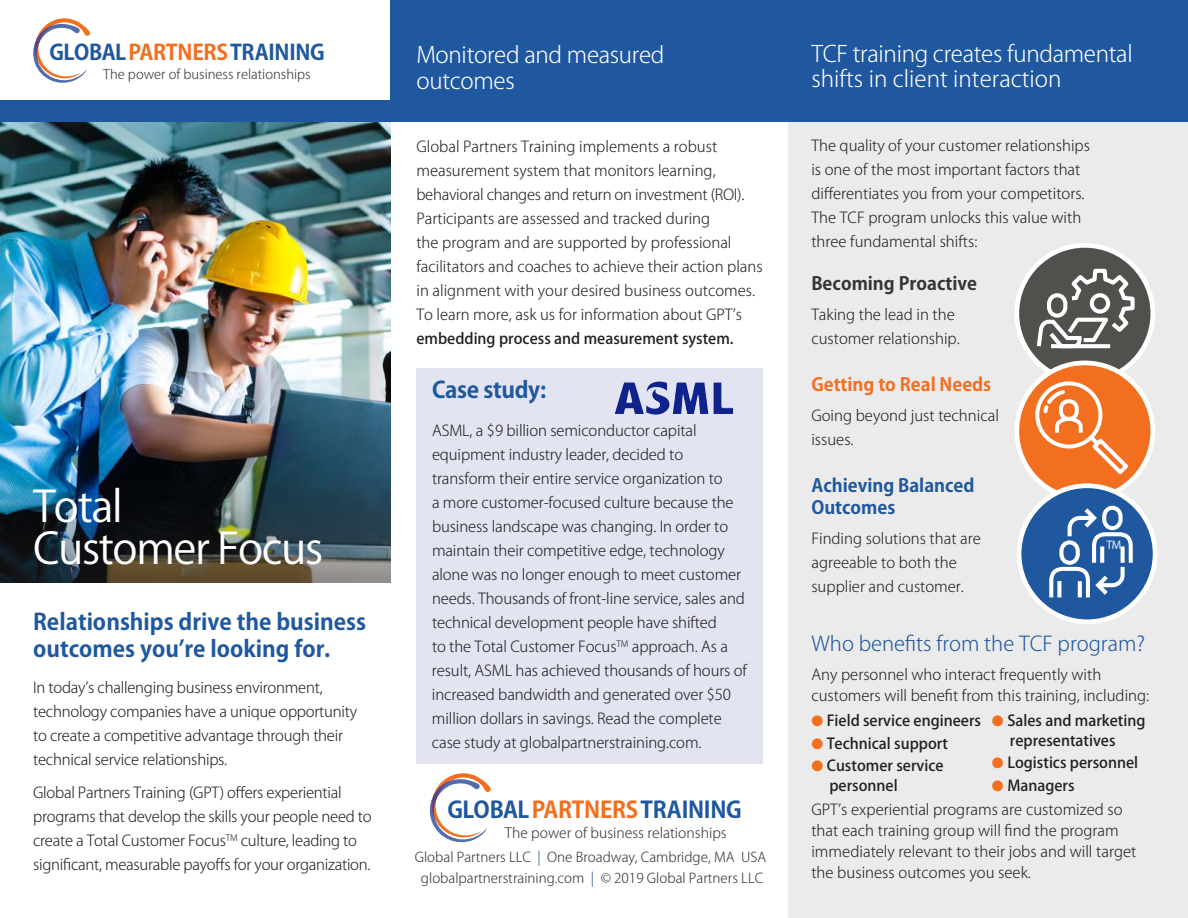
<style>
.page{position:relative;width:1188px;height:918px;background:#fff}
.page>*{position:absolute;margin:0;border:0;box-sizing:border-box;transform-origin:0 0}
.t1{font:42.75px/42.3px "Koz Go Pro";letter-spacing:-.03em;color:#fff}
.t2{font:700 22.65px "Koz Go Pro";letter-spacing:-.015em;color:#1f589f}
.t3{font:300 22.5px/25.5px "Koz Go Pro";letter-spacing:-.015em;color:#fff}
.t4{font:700 22.5px/27px "Koz Go Pro";color:#1f589f}
.t5{font:700 21.3px "Koz Go Pro";letter-spacing:-.015em;color:#1f589f}
.t6{font:300 20.25px "Koz Go Pro";color:#1f589f}
.t7{font:700 18px/22.5px "Koz Go Pro";color:#1f589f}
.t8{font:700 18px "Koz Go Pro";color:#f36f20}
.t9{font:700 18px "Koz Go Pro";color:#333634}
.t10{font:300 15px/24px "Koz Go Pro";letter-spacing:-.01em;color:#221f1f}
.t11{font:500 15px/19.5px "Koz Go Pro";color:#221f1f}
.t12{font:300 13.95px "Koz Go Pro";color:#333634}
.t13{font:300 13.5px/21px "Koz Go Pro";color:#333634;text-align:center}
.t14{font:300 13.05px "Koz Go Pro";color:#333634}
.t15{font:10.95px "Koz Go Pro";color:#fff}
.s1{color:#f36f20}
.s2{color:#1f589f}
</style>
<div class="page">
<div style="left:416px;top:368px;width:347px;height:396px;background:#e2e4f1"></div>
<div style="left:788px;top:109px;width:400px;height:809px;background:#ecebeb"></div>
<img style="left:0;top:122px;width:391px;height:461px">
<svg style="left:33px;top:18px;width:57px;height:65px"></svg>
<div style="left:0;top:100px;width:1188px;height:21px;background:#1f589f"></div>
<img style="left:0;top:470px;width:390px;height:113px">
<div style="left:391px;top:0;width:797px;height:119px;background:#1f589f"></div>
<svg style="left:1017px;top:245px;width:136px;height:136px;background:#666664"></svg>
<div style="left:1014px;top:243px;width:141px;height:141px;border:5px solid #fff;border-radius:50%"></div>
<svg style="left:1035px;top:267px;width:102px;height:83px;background:#7b7b79"></svg>
<svg style="left:1017px;top:363px;width:136px;height:136px;background:#f48440"></svg>
<div style="left:1014px;top:361px;width:141px;height:140px;border:5px solid #fff;border-radius:50%"></div>
<svg style="left:1033px;top:379px;width:99px;height:99px;background:#f58847"></svg>
<div style="left:1019px;top:486px;width:136px;height:136px;background:#1f589f;border-radius:50%"></div>
<div style="left:1017px;top:483px;width:140px;height:141px;border:5px solid #fff;border-radius:50%"></div>
<svg style="left:1049px;top:504px;width:86px;height:98px"></svg>
<svg style="left:429px;top:773px;width:62px;height:70px"></svg>
<img style="left:615px;top:381px;width:52px;height:33px">
<h3 class="t5" style="left:50px;top:38px;width:277px">GLOBAL <span class="s1">PARTNERS</span> TRAINING</h3>
<p class="t14" style="left:103px;top:66px;width:209px">The power of business relationships</p>
<h1 class="t1" style="left:33px;top:486px;width:291px">Total<br>Customer Focus</h1>
<h3 class="t4" style="left:33px;top:610px;width:335px">Relationships drive the business outcomes you’re looking for.</h3>
<p class="t10" style="left:33px;top:676px;width:326px">In today’s challenging business environment, technology companies have a unique opportunity to create a competitive advantage through their technical service relationships.</p>
<p class="t10" style="left:33px;top:781px;width:340px">Global Partners Training (GPT) offers experiential programs that develop the skills your people need to create a Total Customer Focus<sup>TM</sup> culture, leading to significant, measurable payoffs for your organization.</p>
<h3 class="t3" style="left:416px;top:42px;width:250px">Monitored and measured outcomes</h3>
<p class="t10" style="left:416px;top:135px;width:348px">Global Partners Training implements a robust measurement system that monitors learning, behavioral changes and return on investment (ROI).<br>Participants are assessed and tracked during<br>the program and are supported by professional facilitators and coaches to achieve their action plans in alignment with your desired business outcomes.<br>To learn more, ask us for information about GPT’s</p>
<p class="t11" style="left:416px;top:330px;width:319px">embedding process and measurement system.</p>
<h3 class="t4" style="left:432px;top:378px;width:116px">Case study:</h3>
<p class="t10" style="left:432px;top:418px;width:317px">ASML, a $9 billion semiconductor capital equipment industry leader, decided to transform their entire service organization to<br>a more customer-focused culture because the business landscape was changing. In order to maintain their competitive edge, technology alone was no longer enough to meet customer needs. Thousands of front-line service, sales and technical development people have shifted<br>to the Total Customer Focus<sup>TM</sup> approach. As a result, ASML has achieved thousands of hours of increased bandwidth and generated over $50 million dollars in savings. Read the complete case study at globalpartnerstraining.com.</p>
<h2 class="t2" style="left:447px;top:795px;width:296px">GLOBAL <span class="s1">PARTNERS</span> TRAINING</h2>
<p class="t12" style="left:505px;top:824px;width:223px">The power of business relationships</p>
<p class="t13" style="left:415px;top:847px;width:353px">Global Partners LLC <span class="s2">|</span> One Broadway, Cambridge, MA USA globalpartnerstraining.com <span class="s2">|</span> © 2019 Global Partners LLC</p>
<h3 class="t3" style="left:811px;top:41px;width:323px">TCF training creates fundamental shifts in client interaction</h3>
<p class="t10" style="left:811px;top:134px;width:280px">The quality of your customer relationships is one of the most important factors that differentiates you from your competitors.<br>The TCF program unlocks this value with three fundamental shifts:</p>
<p class="t9" style="left:811px;top:272px;width:167px">Becoming Proactive</p>
<p class="t10" style="left:811px;top:302px;width:150px">Taking the lead in the customer relationship.</p>
<p class="t8" style="left:811px;top:373px;width:181px">Getting to Real Needs</p>
<p class="t10" style="left:811px;top:404px;width:189px">Going beyond just technical issues.</p>
<p class="t7" style="left:811px;top:475px;width:165px">Achieving Balanced<br>Outcomes</p>
<p class="t10" style="left:811px;top:527px;width:171px">Finding solutions that are agreeable to both the supplier and customer.</p>
<p class="t15" style="left:1106px;top:538px;width:17px">TM</p>
<h3 class="t6" style="left:811px;top:631px;width:335px">Who benefits from the TCF program?</h3>
<p class="t10" style="left:811px;top:664px;width:339px;line-height:21px">Any personnel who interact frequently with customers will benefit from this training, including:</p>
<p class="t11" style="left:811px;top:712px;width:171px"><span class="s1">●</span> Field service engineers</p>
<p class="t11" style="left:811px;top:734px;width:138px"><span class="s1">●</span> Technical support</p>
<p class="t11" style="left:829px;top:757px;width:116px;text-indent:-18px"><span class="s1">●</span> Customer service personnel</p>
<p class="t11" style="left:1010px;top:712px;width:137px;text-indent:-18px"><span class="s1">●</span> Sales and marketing representatives</p>
<p class="t11" style="left:992px;top:754px;width:148px"><span class="s1">●</span> Logistics personnel</p>
<p class="t11" style="left:992px;top:776px;width:84px"><span class="s1">●</span> Managers</p>
<p class="t10" style="left:811px;top:799px;width:327px;line-height:21px">GPT’s experiential programs are customized so that each training group will find the program immediately relevant to their jobs and will target the business outcomes you seek.</p>
</div>
